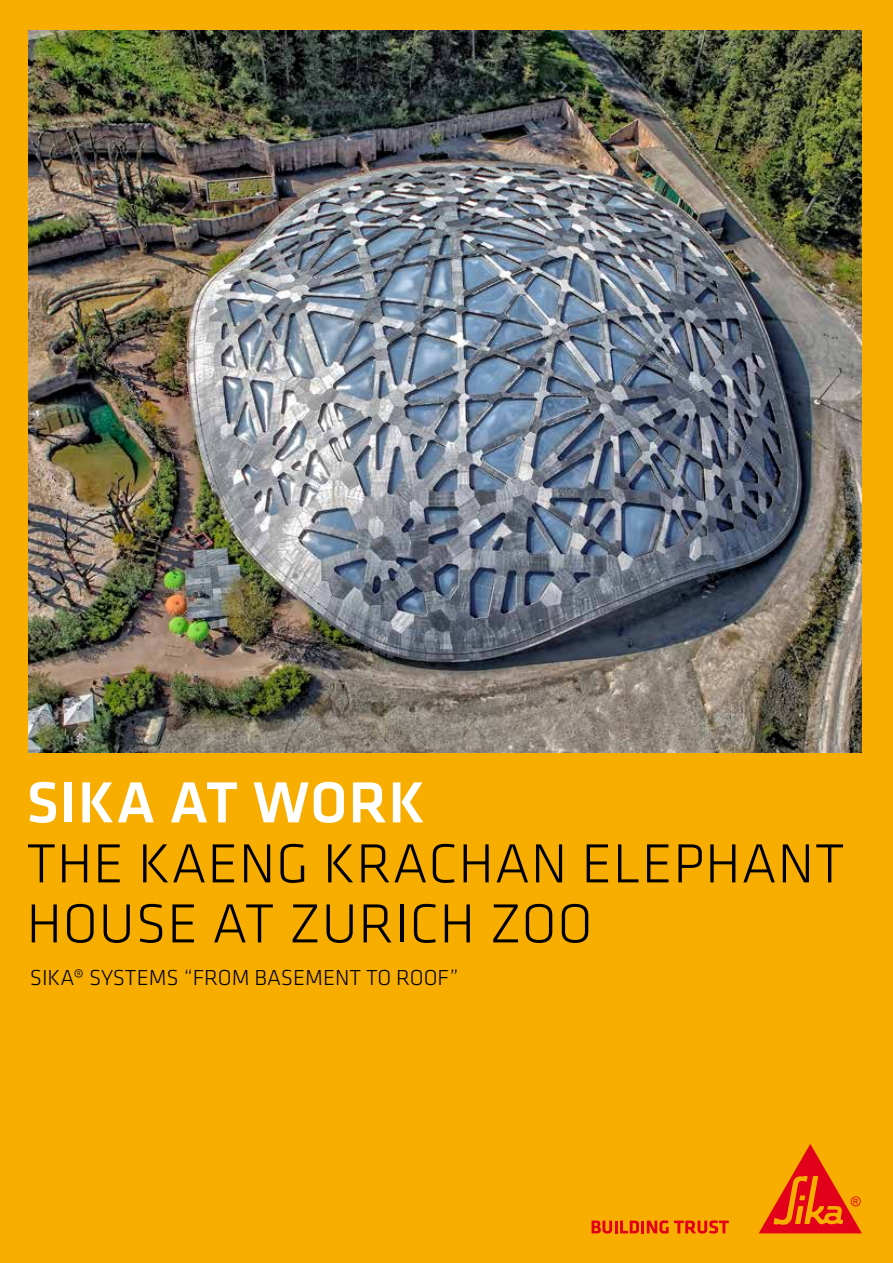
<style>
.page{position:relative;width:893px;height:1263px;background:#f8ae00}
.page>*{position:absolute;margin:0;border:0;box-sizing:border-box;transform-origin:0 0}
.t1{font:500 60px "Klavika";letter-spacing:.015em;color:#fff}
.t2{font:300 57px/60px "Klavika";letter-spacing:.015em;color:#000}
.t3{font:300 22.5px "Klavika";color:#000}
</style>
<div class="page">
<svg style="left:592px;top:1220px;width:137px;height:13px"></svg>
<svg style="left:759px;top:1144px;width:103px;height:89px"></svg>
<img style="left:28px;top:31px;width:833px;height:722px">
<p class="t1" style="left:27px;top:762px;width:400px">SIKA AT WORK</p>
<p class="t2" style="left:27px;top:833px;width:819px">THE KAENG KRACHAN ELEPHANT<br>HOUSE AT ZURICH ZOO</p>
<p class="t3" style="left:30px;top:964px;width:431px">SIKA® SYSTEMS “FROM BASEMENT TO ROOF”</p>
</div>
